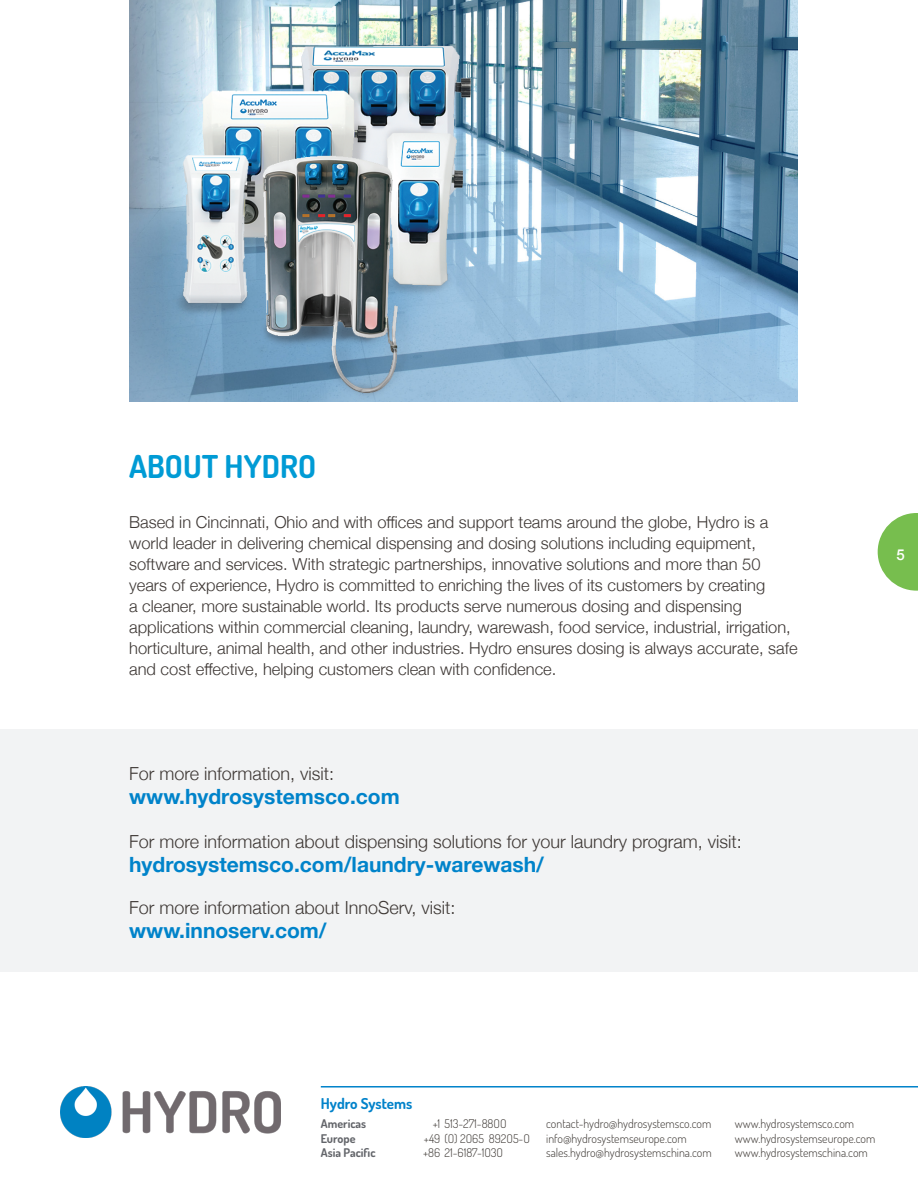
<style>
.page{position:relative;width:918px;height:1188px;background:#fff}
.page>*{position:absolute;margin:0;border:0;box-sizing:border-box;transform-origin:0 0}
.t1{font:700 31.5px "Dosis";color:#009bd5}
.t2{font:700 21px "Helvetica Neue";color:#0083ca}
.t3{font:300 18px "Helvetica Neue";color:#3e3835}
.t4{font:300 16.5px/21px "Helvetica Neue";color:#3e3835}
.Address{font:700 15px "Dosis";color:#0082ca}
.t5{font:500 15px "Helvetica Neue";color:#fff}
.Address-2{font:300 12px "Dosis";color:#3d3834}
.Address-3{font:700 12px "Dosis";color:#63656a}
</style>
<div class="page">
<svg style="left:878px;top:513px;width:40px;height:78px"></svg>
<div style="left:0;top:729px;width:918px;height:243px;background:#f2f3f4"></div>
<hr style="left:321px;top:1086px;width:597px;height:2px;background:#0082ca">
<img style="left:61px;top:1086px;width:219px;height:51px">
<img style="left:548px;top:0;width:250px;height:402px">
<img style="left:129px;top:0;width:419px;height:402px">
<p class="t1" style="left:129px;top:446px;width:188px">ABOUT HYDRO</p>
<p class="t4" style="left:129px;top:510px;width:670px">Based in Cincinnati, Ohio and with offices and support teams around the globe, Hydro is a world leader in delivering chemical dispensing and dosing solutions including equipment, software and services. With strategic partnerships, innovative solutions and more than 50 years of experience, Hydro is committed to enriching the lives of its customers by creating<br>a cleaner, more sustainable world. Its products serve numerous dosing and dispensing applications within commercial cleaning, laundry, warewash, food service, industrial, irrigation, horticulture, animal health, and other industries. Hydro ensures dosing is always accurate, safe and cost effective, helping customers clean with confidence.</p>
<p class="t3" style="left:129px;top:759px;width:207px">For more information, visit:</p>
<p class="t2" style="left:129px;top:780px;width:272px">www.hydrosystemsco.com</p>
<p class="t3" style="left:129px;top:827px;width:614px">For more information about dispensing solutions for your laundry program, visit:</p>
<p class="t2" style="left:129px;top:848px;width:416px">hydrosystemsco.com/laundry-warewash/</p>
<p class="t3" style="left:129px;top:893px;width:328px">For more information about InnoServ, visit:</p>
<p class="t2" style="left:129px;top:914px;width:199px">www.innoserv.com/</p>
<p class="t5" style="left:896px;top:543px;width:10px">5</p>
<p class="Address" style="left:321px;top:1094px;width:93px">Hydro Systems</p>
<p class="Address-3" style="left:321px;top:1116px;width:47px">Americas</p>
<p class="Address-2" style="left:433px;top:1116px;width:75px">+1 513-271-88OO</p>
<p class="Address-2" style="left:546px;top:1116px;width:167px">contact-hydro@hydrosystemsco.com</p>
<p class="Address-2" style="left:735px;top:1116px;width:121px">www.hydrosystemsco.com</p>
<p class="Address-3" style="left:321px;top:1131px;width:36px">Europe</p>
<p class="Address-2" style="left:424px;top:1130px;width:108px">+49 (O) 2O65 892O5-O</p>
<p class="Address-2" style="left:546px;top:1130px;width:142px">info@hydrosystemseurope.com</p>
<p class="Address-2" style="left:735px;top:1130px;width:142px">www.hydrosystemseurope.com</p>
<p class="Address-3" style="left:321px;top:1145px;width:56px">Asia Pacific</p>
<p class="Address-2" style="left:423px;top:1145px;width:82px">+86 21-6187-1O3O</p>
<p class="Address-2" style="left:546px;top:1145px;width:167px">sales.hydro@hydrosystemschina.com</p>
<p class="Address-2" style="left:735px;top:1145px;width:134px">www.hydrosystemschina.com</p>
</div>
